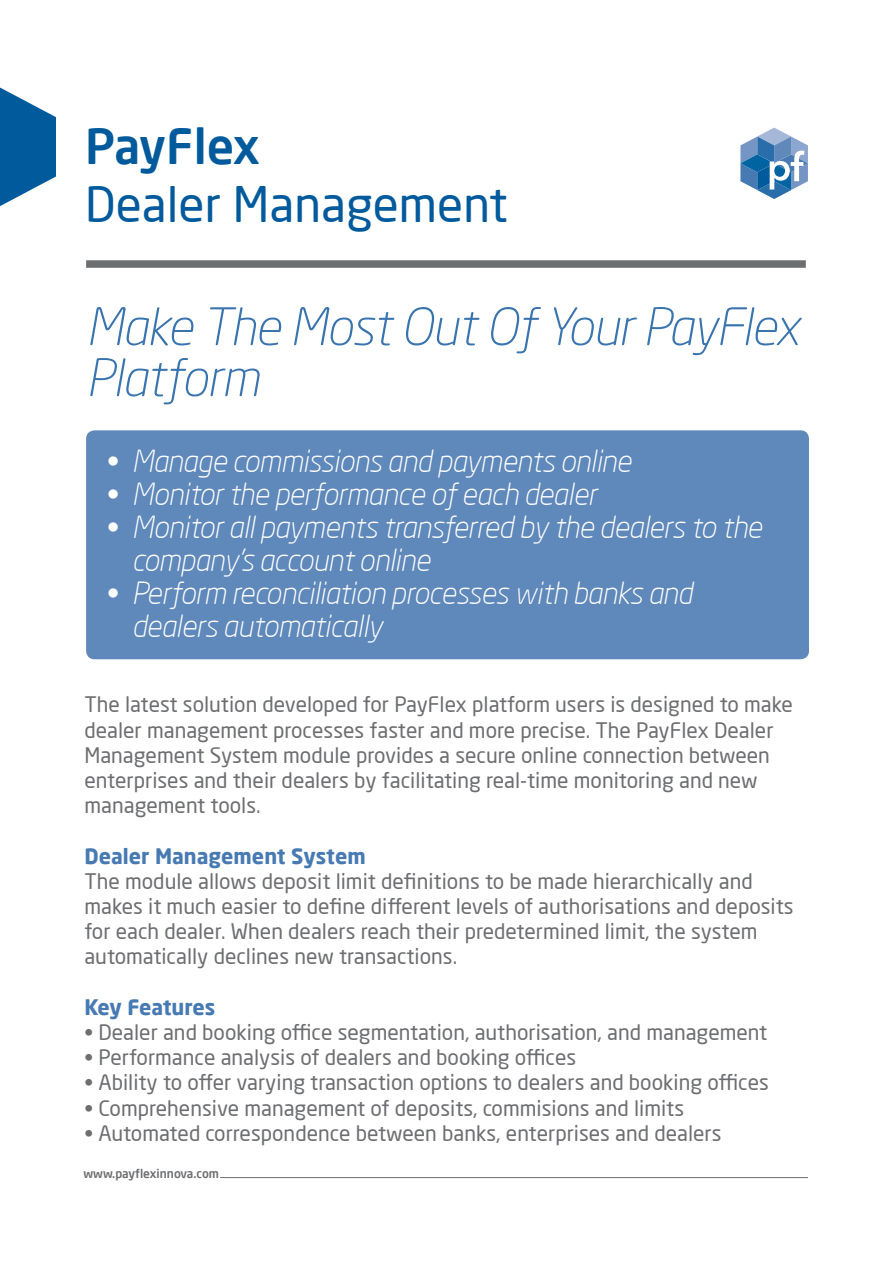
<style>
.page{position:relative;width:893px;height:1263px;background:#fff}
.page>*{position:absolute;margin:0;border:0;box-sizing:border-box;transform-origin:0 0}
.t1{font:italic 300 51px/51px "Neo Sans Pro";letter-spacing:-.02em;color:#3974ae}
.t2{font:48px "Neo Sans Pro";color:#005a9c}
.t3{font:500 48px "Neo Sans Pro";letter-spacing:-.01em;color:#005a9c}
.t4{font:italic 300 30px/33px "Neo Sans Pro";letter-spacing:-.02em;color:#fff}
.t5{font:21px/25.2px "Neo Sans Pro";color:#6d6e71}
.t6{font:700 21px "Neo Sans Pro";color:#477ab3}
.t7{font:500 12px "Neo Sans Pro";color:#6d6e71}
</style>
<div class="page">
<svg style="left:0;top:88px;width:56px;height:118px"></svg>
<svg style="left:740px;top:128px;width:68px;height:71px"></svg>
<div style="left:86px;top:260px;width:720px;height:8px;background:#6d6e71"></div>
<hr style="left:220px;top:1177px;width:588px;height:1px;background:#6d6e71">
<div style="left:86px;top:430px;width:723px;height:229px;background:#5f88bb;border-radius:9px"></div>
<h2 class="t3" style="left:85px;top:116px;width:176px">PayFlex</h2>
<h2 class="t2" style="left:85px;top:175px;width:424px">Dealer Management</h2>
<h1 class="t1" style="left:86px;top:300px;width:715px">Make The Most Out Of Your PayFlex<br>Platform</h1>
<h3 class="t4" style="left:105px;top:444px;width:528px">• Manage commissions and payments online</h3>
<h3 class="t4" style="left:105px;top:477px;width:494px">• Monitor the performance of each dealer</h3>
<h3 class="t4" style="left:132px;top:510px;width:632px;text-indent:-27px">• Monitor all payments transferred by the dealers to the company’s account online</h3>
<h3 class="t4" style="left:132px;top:576px;width:562px;text-indent:-27px">• Perform reconciliation processes with banks and dealers automatically</h3>
<p class="t5" style="left:84px;top:692px;width:710px">The latest solution developed for PayFlex platform users is designed to make dealer management processes faster and more precise. The PayFlex Dealer Management System module provides a secure online connection between enterprises and their dealers by facilitating real-time monitoring and new management tools.</p>
<p class="t6" style="left:84px;top:842px;width:283px">Dealer Management System</p>
<p class="t5" style="left:84px;top:868px;width:711px">The module allows deposit limit definitions to be made hierarchically and makes it much easier to define different levels of authorisations and deposits for each dealer. When dealers reach their predetermined limit, the system automatically declines new transactions.</p>
<p class="t6" style="left:84px;top:993px;width:132px">Key Features</p>
<p class="t5" style="left:84px;top:1019px;width:684px">• Dealer and booking office segmentation, authorisation, and management</p>
<p class="t5" style="left:84px;top:1045px;width:493px">• Performance analysis of dealers and booking offices</p>
<p class="t5" style="left:84px;top:1070px;width:686px">• Ability to offer varying transaction options to dealers and booking offices</p>
<p class="t5" style="left:84px;top:1095px;width:601px">• Comprehensive management of deposits, commisions and limits</p>
<p class="t5" style="left:84px;top:1120px;width:639px">• Automated correspondence between banks, enterprises and dealers</p>
<p class="t7" style="left:83px;top:1166px;width:137px">www.payflexinnova.com</p>
</div>
